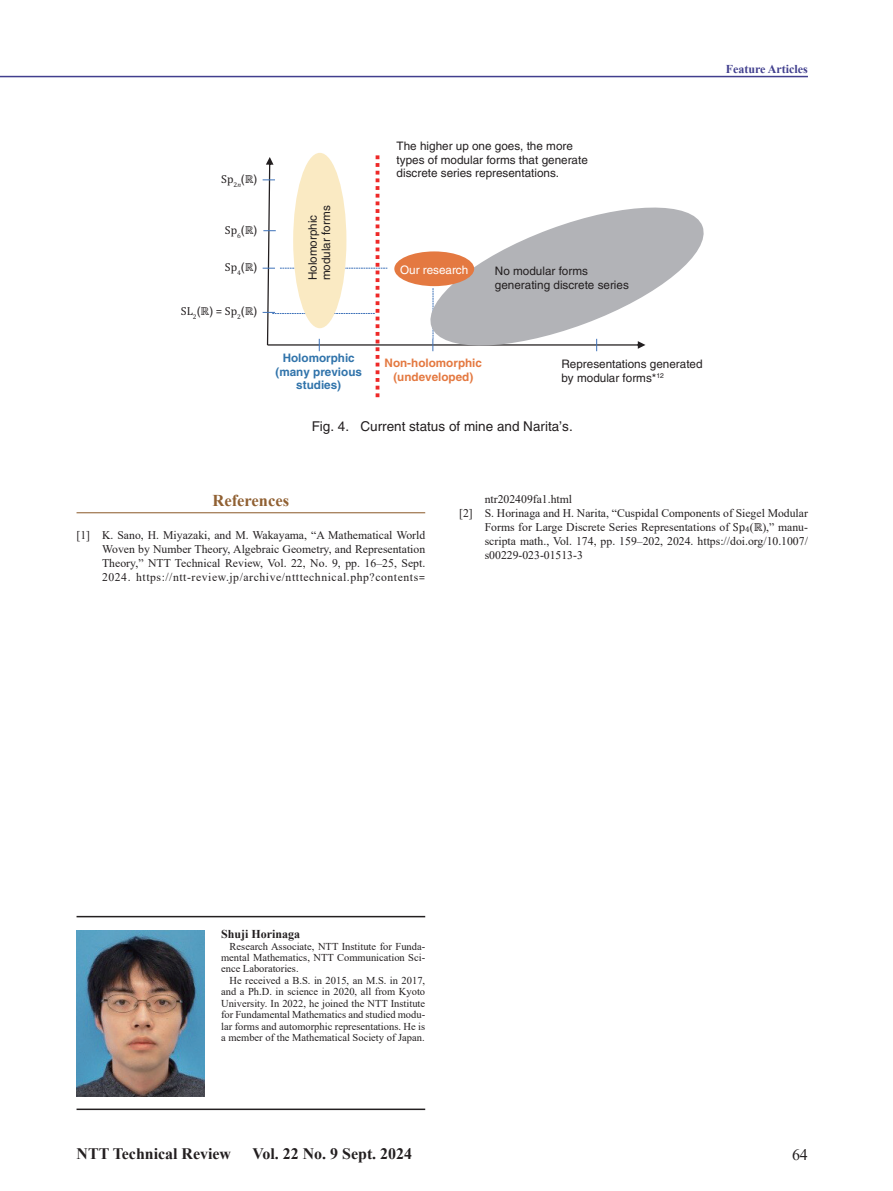
<style>
.page{position:relative;width:893px;height:1191px;background:#fff}
.page>*{position:absolute;margin:0;border:0;box-sizing:border-box;transform-origin:0 0}
.t1{font:700 16.5px "Times New Roman";color:#906032}
.t2{font:700 15.9px "Times New Roman";color:#231f20}
.t3{font:15.9px "Times New Roman";color:#231f20}
.t4{font:13.5px "Helvetica";color:#231f20}
.t5{font:700 12px "Times New Roman";color:#413f8e}
.t6{font:700 12px "Times New Roman";color:#231f20}
.t7{font:11.7px/14.1px "Times New Roman";color:#231f20;text-align:justify}
.t8{font:11.7px/13.5px "Helvetica";color:#231f20}
.t9{font:11.7px "Cambria";color:#231f20}
.t10{font:700 11.7px/13.5px "Helvetica";color:#3174ab;text-align:center}
.t11{font:700 11.7px/13.5px "Helvetica";color:#e47941;text-align:center}
.t12{font:11.7px "Helvetica";color:#fff}
.t13{font:10.5px/11.4px "Times New Roman";color:#231f20;text-align:justify}
.s1{font-family:"Helvetica"}
.s2{font-family:"Cambria"}
</style>
<div class="page">
<hr style="left:0;top:76px;width:808px;height:1px;background:#413f8e">
<hr style="left:77px;top:512px;width:348px;height:1px;background:#906032">
<svg style="left:645px;top:207px;width:59px;height:138px"></svg>
<svg style="left:263px;top:155px;width:382px;height:243px"></svg>
<hr style="left:77px;top:916px;width:348px;height:1px;background:#231f20">
<img style="left:77px;top:930px;width:127px;height:166px">
<hr style="left:77px;top:1108px;width:348px;height:2px;background:#231f20">
<p class="t5" style="left:726px;top:61px;width:84px">Feature Articles</p>
<p class="t9" style="left:221px;top:171px;width:38px">Sp<sub>2</sub><sub>n</sub><span class="s1">(</span>ℝ<span class="s1">)</span></p>
<p class="t9" style="left:225px;top:222px;width:34px">Sp<sub>6</sub><span class="s1">(</span>ℝ<span class="s1">)</span></p>
<p class="t9" style="left:225px;top:260px;width:34px">Sp<sub>4</sub><span class="s1">(</span>ℝ<span class="s1">)</span></p>
<p class="t9" style="left:181px;top:303px;width:78px">SL<sub>2</sub><span class="s1">(</span>ℝ<span class="s1">)</span> = Sp<sub>2</sub><span class="s1">(</span>ℝ<span class="s1">)</span></p>
<p class="t8" style="left:306px;top:280px;width:76px;rotate:-90deg">Holomorphic modular forms</p>
<p class="t8" style="left:397px;top:139px;width:193px">The higher up one goes, the more types of modular forms that generate discrete series representations.</p>
<p class="t12" style="left:400px;top:263px;width:70px">Our research</p>
<p class="t8" style="left:495px;top:264px;width:135px">No modular forms generating discrete series</p>
<p class="t10" style="left:275px;top:351px;width:88px">Holomorphic (many previous studies)</p>
<p class="t8" style="left:561px;top:357px;width:143px">Representations generated by modular forms*<sup>12</sup></p>
<p class="t11" style="left:385px;top:356px;width:99px">Non-holomorphic (undeveloped)</p>
<p class="t4" style="left:312px;top:418px;width:263px">Fig. 4. Current status of mine and Narita’s.</p>
<h1 class="t1" style="left:213px;top:488px;width:78px">References</h1>
<p class="t7" style="left:102px;top:527px;width:325px;text-indent:-26px">[1] K. Sano, H. Miyazaki, and M. Wakayama, “A Mathematical World Woven by Number Theory, Algebraic Geometry, and Representation Theory,” NTT Technical Review, Vol. 22, No. 9, pp. 16–25, Sept.<br>2024. https://ntt-review.jp/archive/ntttechnical.php?contents<span class="s2">=</span></p>
<p class="t7" style="left:485px;top:491px;width:89px">ntr202409fa1.html</p>
<p class="t7" style="left:459px;top:505px;width:350px">[2] S. Horinaga and H. Narita, “Cuspidal Components of Siegel Modular</p>
<p class="t7" style="left:485px;top:519px;width:325px">Forms for Large Discrete Series Representations of <span class="s2">Sp</span><sub>4</sub>(<span class="s2">ℝ</span>),” manu-</p>
<p class="t7" style="left:485px;top:534px;width:325px">scripta math., Vol. 174, pp. 159–202, 2024. https://doi.org/10.1007/</p>
<p class="t7" style="left:485px;top:548px;width:100px">s00229-023-01513-3</p>
<p class="t6" style="left:221px;top:925px;width:81px">Shuji Horinaga</p>
<p class="t13" style="left:221px;top:940px;width:206px;text-indent:9px">Research Associate, NTT Institute for Funda&shy;mental Mathematics, NTT Communication Sci&shy;ence Laboratories.</p>
<p class="t13" style="left:221px;top:974px;width:206px;text-indent:9px">He received a B.S. in 2015, an M.S. in 2017, and a Ph.D. in science in 2020, all from Kyoto University. In 2022, he joined the NTT Institute for Fundamental Mathematics and studied modu&shy;lar forms and automorphic representations. He is a member of the Mathematical Society of Japan.</p>
<h2 class="t2" style="left:77px;top:1142px;width:156px">NTT Technical Review</h2>
<h2 class="t2" style="left:252px;top:1142px;width:161px">Vol. 22 No. 9 Sept. 2024</h2>
<h2 class="t3" style="left:792px;top:1143px;width:17px">64</h2>
</div>
